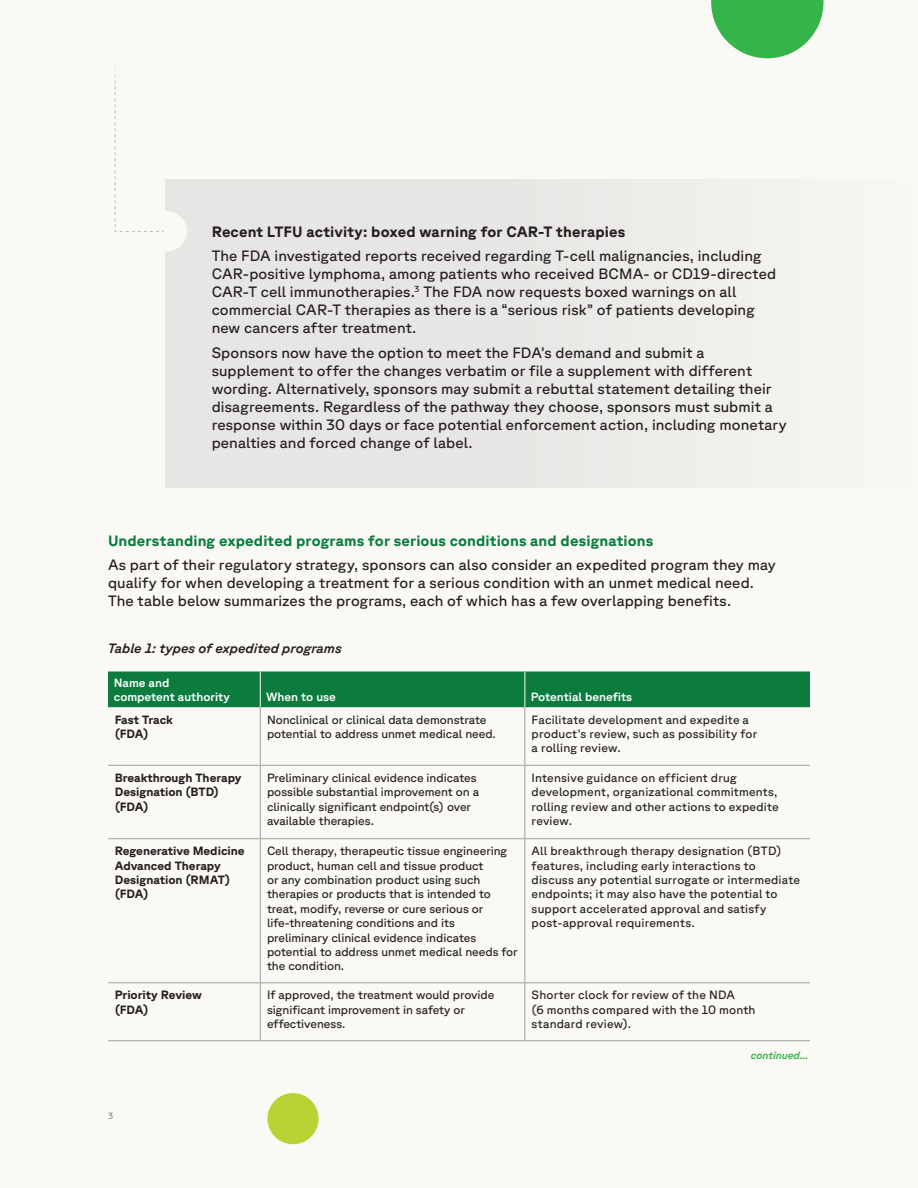
<style>
.page{position:relative;width:918px;height:1188px;background:#fbf9f5}
.page>*{position:absolute;margin:0;border:0;box-sizing:border-box;transform-origin:0 0}
.Body_Copy{font:15px/18px "GT Planar";letter-spacing:.01em;color:#231f20}
.Body_Header_-_Forest{font:700 15px "GT Planar";letter-spacing:.01em;color:#0b7c3e}
.Body_Copy-2{font:700 15px "GT Planar";letter-spacing:.01em;color:#231f20}
.Table_Header{font:500 13.5px "GT Planar Italic 15";color:#231f20}
.Table_Body_Copy{font:12px/14.4px "GT Planar";color:#231f20}
.t1{font:700 12px/14.4px "GT Planar";color:#231f20}
.t2{font:500 12px "GT Planar";color:#fff}
.Table_Header-2{font:500 10.5px "GT Planar Italic 15";color:#35b44a}
.t3{font:9px "GT Planar";color:#808285}
</style>
<div class="page">
<div style="left:165px;top:179px;width:753px;height:309px;background:linear-gradient(to right,#e4e2e0,#f6f4f1)"></div>
<div style="left:146px;top:211px;width:41px;height:41px;background:#fbf9f5;border-radius:50%"></div>
<svg style="left:114px;top:100px;width:50px;height:132px"></svg>
<div style="left:108px;top:671px;width:702px;height:36px;background:#0b7c3e"></div>
<hr style="left:260px;top:671px;width:1px;height:36px;background:#fbf9f5">
<hr style="left:525px;top:671px;width:1px;height:36px;background:#fbf9f5">
<hr style="left:260px;top:707px;width:1px;height:58px;background:#9d9fa2">
<hr style="left:525px;top:707px;width:1px;height:58px;background:#9d9fa2">
<hr style="left:108px;top:765px;width:152px;height:1px;background:#9d9fa2">
<hr style="left:260px;top:765px;width:265px;height:1px;background:#9d9fa2">
<hr style="left:260px;top:766px;width:1px;height:72px;background:#9d9fa2">
<hr style="left:525px;top:765px;width:285px;height:1px;background:#9d9fa2">
<hr style="left:525px;top:766px;width:1px;height:72px;background:#9d9fa2">
<hr style="left:108px;top:838px;width:152px;height:1px;background:#9d9fa2">
<hr style="left:260px;top:838px;width:265px;height:1px;background:#9d9fa2">
<hr style="left:260px;top:839px;width:1px;height:143px;background:#9d9fa2">
<hr style="left:525px;top:838px;width:285px;height:1px;background:#9d9fa2">
<hr style="left:525px;top:839px;width:1px;height:143px;background:#9d9fa2">
<hr style="left:108px;top:982px;width:152px;height:1px;background:#9d9fa2">
<hr style="left:260px;top:982px;width:265px;height:1px;background:#9d9fa2">
<hr style="left:260px;top:983px;width:1px;height:57px;background:#9d9fa2">
<hr style="left:525px;top:982px;width:285px;height:1px;background:#9d9fa2">
<hr style="left:525px;top:983px;width:1px;height:57px;background:#9d9fa2">
<hr style="left:108px;top:1040px;width:152px;height:1px;background:#9d9fa2">
<hr style="left:260px;top:1040px;width:265px;height:1px;background:#9d9fa2">
<hr style="left:525px;top:1040px;width:285px;height:1px;background:#9d9fa2">
<svg style="left:711px;top:0;width:112px;height:58px"></svg>
<div style="left:267px;top:1093px;width:52px;height:51px;background:#b8d432;border-radius:50%"></div>
<p class="Body_Copy-2" style="left:212px;top:222px;width:415px">Recent LTFU activity: boxed warning for CAR-T therapies</p>
<p class="Body_Copy" style="left:212px;top:247px;width:566px">The FDA investigated reports received regarding T-cell malignancies, including CAR-positive lymphoma, among patients who received BCMA- or CD19-directed CAR-T cell immunotherapies.<sup>3</sup> The FDA now requests boxed warnings on all commercial CAR-T therapies as there is a “serious risk” of patients developing new cancers after treatment.</p>
<p class="Body_Copy" style="left:212px;top:344px;width:576px">Sponsors now have the option to meet the FDA’s demand and submit a supplement to offer the changes verbatim or file a supplement with different wording. Alternatively, sponsors may submit a rebuttal statement detailing their disagreements. Regardless of the pathway they choose, sponsors must submit a response within 30 days or face potential enforcement action, including monetary penalties and forced change of label.</p>
<p class="Body_Header_-_Forest" style="left:108px;top:531px;width:547px">Understanding expedited programs for serious conditions and designations</p>
<p class="Body_Copy" style="left:108px;top:556px;width:669px">As part of their regulatory strategy, sponsors can also consider an expedited program they may qualify for when developing a treatment for a serious condition with an unmet medical need.<br>The table below summarizes the programs, each of which has a few overlapping benefits.</p>
<p class="Table_Header" style="left:108px;top:640px;width:235px">Table 1: types of expedited programs</p>
<p class="t2" style="left:114px;top:676px;width:57px">Name and</p>
<p class="t2" style="left:114px;top:690px;width:118px">competent authority</p>
<p class="t2" style="left:266px;top:690px;width:71px">When to use</p>
<p class="t2" style="left:531px;top:690px;width:103px">Potential benefits</p>
<p class="t1" style="left:115px;top:712px;width:60px">Fast Track</p>
<p class="t1" style="left:115px;top:726px;width:35px">(FDA)</p>
<p class="Table_Body_Copy" style="left:267px;top:712px;width:230px">Nonclinical or clinical data demonstrate potential to address unmet medical need.</p>
<p class="Table_Body_Copy" style="left:532px;top:712px;width:227px">Facilitate development and expedite a product’s review, such as possibility for a rolling review.</p>
<p class="t1" style="left:115px;top:770px;width:128px">Breakthrough Therapy<br>Designation (BTD)</p>
<p class="t1" style="left:115px;top:799px;width:35px">(FDA)</p>
<p class="t1" style="left:115px;top:843px;width:131px">Regenerative Medicine<br>Advanced Therapy<br>Designation (RMAT)</p>
<p class="t1" style="left:115px;top:887px;width:35px">(FDA)</p>
<p class="t1" style="left:115px;top:987px;width:89px">Priority Review</p>
<p class="t1" style="left:115px;top:1002px;width:35px">(FDA)</p>
<p class="t3" style="left:108px;top:1111px;width:7px">3</p>
<p class="Table_Body_Copy" style="left:267px;top:770px;width:214px">Preliminary clinical evidence indicates possible substantial improvement on a clinically significant endpoint(s) over available therapies.</p>
<p class="Table_Body_Copy" style="left:532px;top:770px;width:249px">Intensive guidance on efficient drug development, organizational commitments, rolling review and other actions to expedite review.</p>
<p class="Table_Body_Copy" style="left:267px;top:843px;width:252px">Cell therapy, therapeutic tissue engineering product, human cell and tissue product<br>or any combination product using such therapies or products that is intended to treat, modify, reverse or cure serious or life-threatening conditions and its preliminary clinical evidence indicates potential to address unmet medical needs for the condition.</p>
<p class="Table_Body_Copy" style="left:532px;top:843px;width:270px">All breakthrough therapy designation (BTD) features, including early interactions to discuss any potential surrogate or intermediate endpoints; it may also have the potential to support accelerated approval and satisfy post-approval requirements.</p>
<p class="Table_Body_Copy" style="left:267px;top:988px;width:229px">If approved, the treatment would provide significant improvement in safety or effectiveness.</p>
<p class="Table_Body_Copy" style="left:532px;top:988px;width:225px">Shorter clock for review of the NDA<br>(6 months compared with the 10 month standard review).</p>
<p class="Table_Header-2" style="left:751px;top:1049px;width:59px">continued...</p>
</div>
